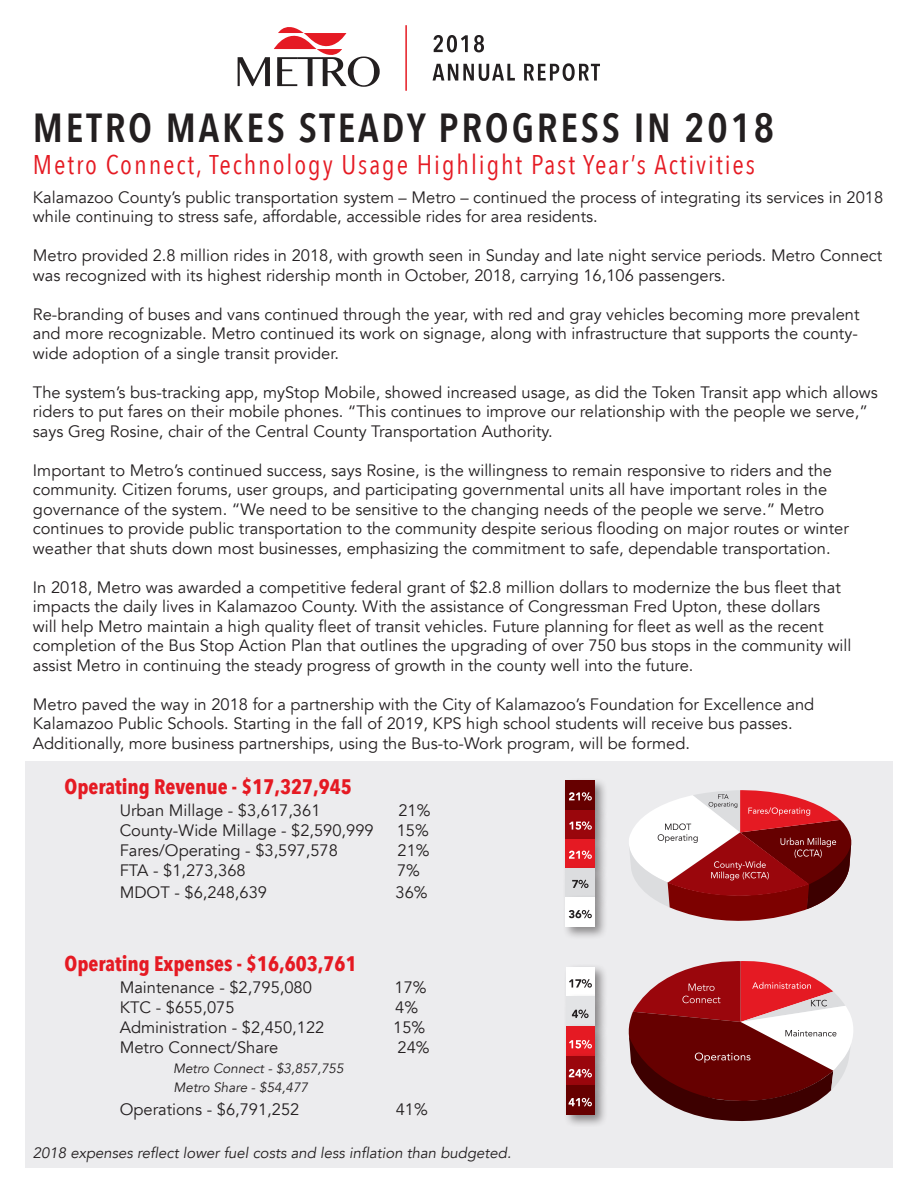
<style>
.page{position:relative;width:918px;height:1188px;background:#fff}
.page>*{position:absolute;margin:0;border:0;box-sizing:border-box;transform-origin:0 0}
.Heading{font:600 40.5px "Avenir Next Condensed";letter-spacing:.07em;color:#231f20}
.Heading-2{font:27px "Avenir Next Condensed";letter-spacing:.07em;color:#e51a23}
.Heading-3{font:700 21px "Avenir Next Condensed";color:#e51a23}
.Heading-4{font:16.5px/19.5px "Avenir";color:#231f20}
.Heading-5{font:italic 15px "Avenir";color:#231f20}
.Heading-6{font:italic 13.5px "Avenir";color:#231f20}
</style>
<div class="page">
<div style="left:25px;top:761px;width:868px;height:406px;background:#ececee"></div>
<svg style="left:238px;top:27px;width:142px;height:60px"></svg>
<svg style="left:433px;top:63px;width:167px;height:18px"></svg>
<svg style="left:433px;top:35px;width:51px;height:17px"></svg>
<hr style="left:405px;top:25px;width:2px;height:66px;background:#e51a23">
<svg style="left:629px;top:790px;width:223px;height:131px"></svg>
<div style="left:562px;top:777px;width:46px;height:46px;background:#231f20;opacity:.49"></div>
<div style="left:566px;top:781px;width:29px;height:29px;background:#600"></div>
<div style="left:562px;top:807px;width:46px;height:45px;background:#231f20;opacity:.49"></div>
<div style="left:566px;top:810px;width:29px;height:29px;background:#9a060c"></div>
<div style="left:562px;top:836px;width:46px;height:46px;background:#231f20;opacity:.49"></div>
<div style="left:566px;top:839px;width:29px;height:29px;background:#e51a23"></div>
<div style="left:562px;top:865px;width:46px;height:46px;background:#231f20;opacity:.49"></div>
<div style="left:566px;top:869px;width:29px;height:29px;background:#dcdddf"></div>
<svg style="left:569px;top:792px;width:23px;height:9px"></svg>
<svg style="left:569px;top:821px;width:23px;height:9px"></svg>
<svg style="left:569px;top:850px;width:23px;height:9px"></svg>
<svg style="left:572px;top:880px;width:17px;height:8px"></svg>
<div style="left:562px;top:894px;width:46px;height:46px;background:#231f20;opacity:.49"></div>
<div style="left:566px;top:898px;width:29px;height:29px;background:#fff"></div>
<svg style="left:569px;top:910px;width:23px;height:8px"></svg>
<svg style="left:628px;top:961px;width:225px;height:160px"></svg>
<div style="left:563px;top:963px;width:45px;height:46px;background:#231f20;opacity:.5"></div>
<div style="left:567px;top:967px;width:28px;height:30px;background:#fff"></div>
<div style="left:563px;top:993px;width:45px;height:46px;background:#231f20;opacity:.5"></div>
<div style="left:567px;top:997px;width:28px;height:29px;background:#e3e4e6"></div>
<div style="left:563px;top:1023px;width:45px;height:46px;background:#231f20;opacity:.5"></div>
<div style="left:567px;top:1026px;width:28px;height:30px;background:#e51a23"></div>
<div style="left:563px;top:1052px;width:45px;height:46px;background:#231f20;opacity:.5"></div>
<div style="left:567px;top:1056px;width:28px;height:30px;background:#9a060c"></div>
<div style="left:563px;top:1082px;width:45px;height:46px;background:#231f20;opacity:.5"></div>
<div style="left:567px;top:1086px;width:28px;height:29px;background:#600"></div>
<svg style="left:569px;top:1098px;width:23px;height:9px"></svg>
<svg style="left:569px;top:1069px;width:23px;height:9px"></svg>
<svg style="left:569px;top:1040px;width:23px;height:9px"></svg>
<svg style="left:572px;top:1009px;width:17px;height:9px"></svg>
<svg style="left:569px;top:979px;width:23px;height:9px"></svg>
<p class="Heading" style="left:33px;top:93px;width:743px">METRO MAKES STEADY PROGRESS IN 2018</p>
<p class="Heading-2" style="left:33px;top:142px;width:724px">Metro Connect, Technology Usage Highlight Past Year’s Activities</p>
<p class="Heading-4" style="left:33px;top:187px;width:852px">Kalamazoo County’s public transportation system – Metro – continued the process of integrating its services in 2018 while continuing to stress safe, affordable, accessible rides for area residents.</p>
<p class="Heading-4" style="left:33px;top:246px;width:851px">Metro provided 2.8 million rides in 2018, with growth seen in Sunday and late night service periods. Metro Connect was recognized with its highest ridership month in October, 2018, carrying 16,106 passengers.</p>
<p class="Heading-4" style="left:33px;top:304px;width:828px;text-align:justify">Re-branding of buses and vans continued through the year, with red and gray vehicles becoming more prevalent and more recognizable. Metro continued its work on signage, along with infrastructure that supports the county&shy;wide adoption of a single transit provider.</p>
<p class="Heading-4" style="left:33px;top:382px;width:846px">The system’s bus-tracking app, myStop Mobile, showed increased usage, as did the Token Transit app which allows riders to put fares on their mobile phones. “This continues to improve our relationship with the people we serve,” says Greg Rosine, chair of the Central County Transportation Authority.</p>
<p class="Heading-4" style="left:33px;top:460px;width:817px">Important to Metro’s continued success, says Rosine, is the willingness to remain responsive to riders and the community. Citizen forums, user groups, and participating governmental units all have important roles in the governance of the system. “We need to be sensitive to the changing needs of the people we serve.” Metro continues to provide public transportation to the community despite serious flooding on major routes or winter weather that shuts down most businesses, emphasizing the commitment to safe, dependable transportation.</p>
<p class="Heading-4" style="left:33px;top:577px;width:809px">In 2018, Metro was awarded a competitive federal grant of $2.8 million dollars to modernize the bus fleet that impacts the daily lives in Kalamazoo County. With the assistance of Congressman Fred Upton, these dollars will help Metro maintain a high quality fleet of transit vehicles. Future planning for fleet as well as the recent</p>
<p class="Heading-4" style="left:33px;top:636px;width:820px">completion of the Bus Stop Action Plan that outlines the upgrading of over 750 bus stops in the community will assist Metro in continuing the steady progress of growth in the county well into the future.</p>
<p class="Heading-4" style="left:33px;top:694px;width:783px">Metro paved the way in 2018 for a partnership with the City of Kalamazoo’s Foundation for Excellence and<br>Kalamazoo Public Schools. Starting in the fall of 2019, KPS high school students will receive bus passes.<br>Additionally, more business partnerships, using the Bus-to-Work program, will be formed.</p>
<p class="Heading-3" style="left:65px;top:774px;width:289px">Operating Revenue - $17,327,945</p>
<p class="Heading-4" style="left:120px;top:801px;width:202px">Urban Millage - $3,617,361</p>
<p class="Heading-4" style="left:398px;top:801px;width:34px">21%</p>
<p class="Heading-4" style="left:120px;top:821px;width:256px">County-Wide Millage - $2,590,999</p>
<p class="Heading-4" style="left:397px;top:821px;width:34px">15%</p>
<p class="Heading-4" style="left:120px;top:841px;width:220px">Fares/Operating - $3,597,578</p>
<p class="Heading-4" style="left:398px;top:841px;width:34px">21%</p>
<p class="Heading-4" style="left:120px;top:861px;width:128px">FTA - $1,273,368</p>
<p class="Heading-4" style="left:397px;top:861px;width:24px">7%</p>
<p class="Heading-4" style="left:120px;top:883px;width:149px">MDOT - $6,248,639</p>
<p class="Heading-4" style="left:396px;top:883px;width:34px">36%</p>
<p class="Heading-3" style="left:65px;top:951px;width:294px">Operating Expenses - $16,603,761</p>
<p class="Heading-4" style="left:120px;top:978px;width:194px">Maintenance - $2,795,080</p>
<p class="Heading-4" style="left:395px;top:978px;width:34px">17%</p>
<p class="Heading-4" style="left:120px;top:998px;width:116px">KTC - $655,075</p>
<p class="Heading-4" style="left:395px;top:998px;width:24px">4%</p>
<p class="Heading-4" style="left:120px;top:1018px;width:206px">Administration - $2,450,122</p>
<p class="Heading-4" style="left:393px;top:1018px;width:34px">15%</p>
<p class="Heading-4" style="left:120px;top:1038px;width:160px">Metro Connect/Share</p>
<p class="Heading-4" style="left:398px;top:1038px;width:34px">24%</p>
<p class="Heading-6" style="left:173px;top:1060px;width:172px">Metro Connect - $3,857,755</p>
<p class="Heading-6" style="left:173px;top:1080px;width:136px">Metro Share - $54,477</p>
<p class="Heading-4" style="left:120px;top:1100px;width:181px">Operations - $6,791,252</p>
<p class="Heading-4" style="left:396px;top:1100px;width:34px">41%</p>
<p class="Heading-5" style="left:33px;top:1144px;width:480px">2018 expenses reflect lower fuel costs and less inflation than budgeted.</p>
</div>
